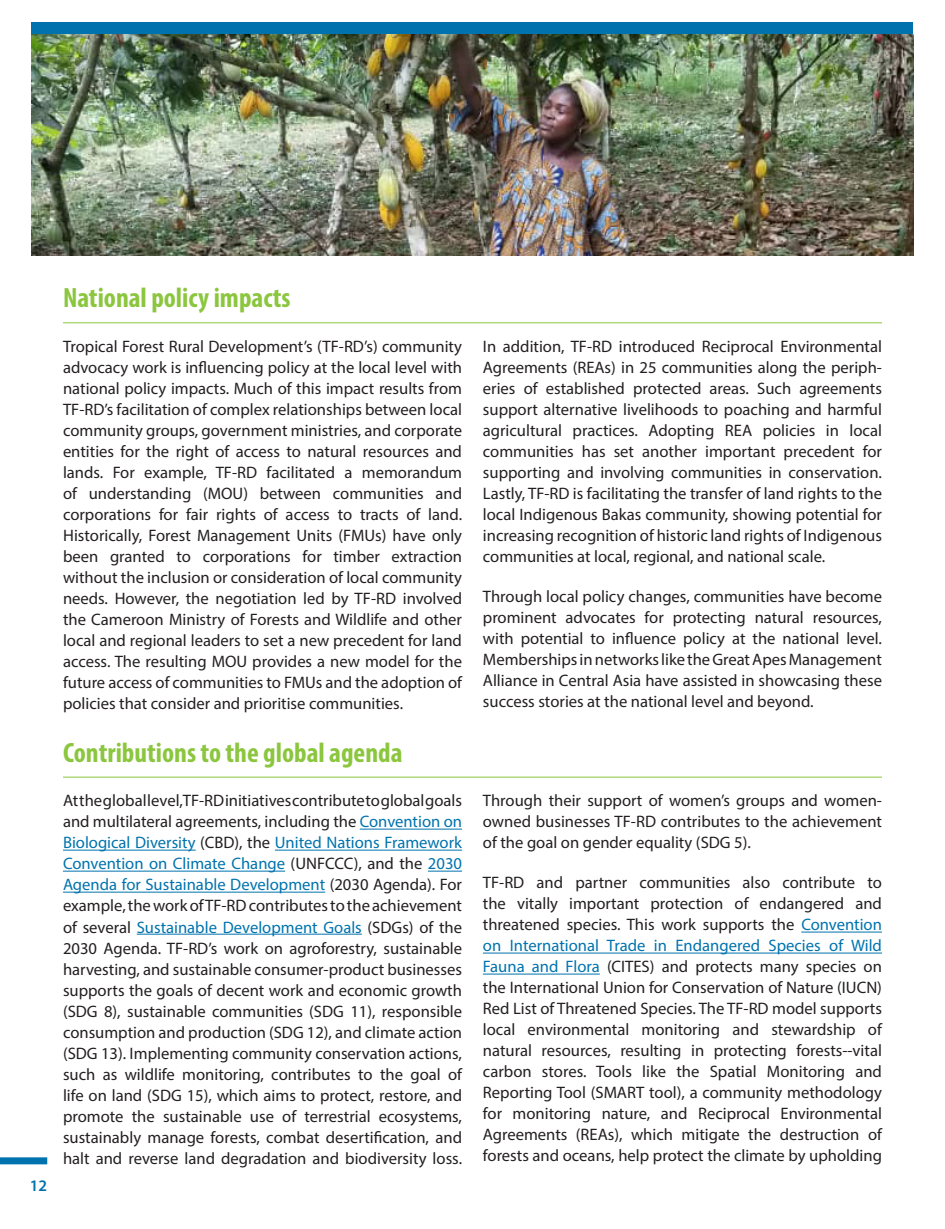
<style>
.page{position:relative;width:945px;height:1229px;background:#fff}
.page>*{position:absolute;margin:0;border:0;box-sizing:border-box;transform-origin:0 0}
.Subheading{font:700 condensed 28px "Myriad Pro";color:#8bc63e}
.Body_Text{font:16.62px/21px "Myriad Pro";color:#231f20;text-align:justify}
.t1{font:600 16.1px "Myriad Pro";color:#0073ae}
.s1{color:#0073ae}
</style>
<div class="page">
<div style="left:0;top:1157px;width:47px;height:7px;background:#0073ae"></div>
<div style="left:32px;top:23px;width:882px;height:12px;background:#0073ae"></div>
<hr style="left:63px;top:322px;width:819px;height:1px;background:#8bc63e">
<hr style="left:63px;top:776px;width:819px;height:1px;background:#8bc63e">
<hr style="left:360px;top:828px;width:102px;height:1px;background:#0073ae">
<hr style="left:63px;top:849px;width:133px;height:1px;background:#0073ae">
<hr style="left:275px;top:849px;width:187px;height:1px;background:#0073ae">
<hr style="left:63px;top:870px;width:222px;height:1px;background:#0073ae">
<hr style="left:428px;top:870px;width:34px;height:1px;background:#0073ae">
<hr style="left:63px;top:891px;width:262px;height:1px;background:#0073ae">
<hr style="left:137px;top:933px;width:225px;height:1px;background:#0073ae">
<hr style="left:801px;top:931px;width:81px;height:1px;background:#0073ae">
<hr style="left:483px;top:952px;width:399px;height:1px;background:#0073ae">
<hr style="left:483px;top:973px;width:117px;height:1px;background:#0073ae">
<img style="left:32px;top:35px;width:882px;height:220px">
<hr style="left:944px;top:176px;width:1px;height:315px;background:#f7f7dc">
<p class="t1" style="left:30px;top:1175px;width:19px">12</p>
<p class="Subheading" style="left:63px;top:281px;width:229px">National policy impacts</p>
<p class="Body_Text" style="left:63px;top:336px;width:401px">Tropical Forest Rural Development’s (TF-RD’s) community advocacy work is influencing policy at the local level with national policy impacts. Much of this impact results from TF-RD’s facilitation of complex relationships between local community groups, government ministries, and corporate entities for the right of access to natural resources and lands. For example, TF-RD facilitated a memorandum of understanding (MOU) between communities and corporations for fair rights of access to tracts of land.<br>Historically, Forest Management Units (FMUs) have only been granted to corporations for timber extraction without the inclusion or consideration of local community needs. However, the negotiation led by TF-RD involved the Cameroon Ministry of Forests and Wildlife and other local and regional leaders to set a new precedent for land access. The resulting MOU provides a new model for the future access of communities to FMUs and the adoption of policies that consider and prioritise communities.</p>
<p class="Body_Text" style="left:483px;top:336px;width:401px">In addition, TF-RD introduced Reciprocal Environmental Agreements (REAs) in 25 communities along the periph&shy;eries of established protected areas. Such agreements support alternative livelihoods to poaching and harmful agricultural practices. Adopting REA policies in local communities has set another important precedent for supporting and involving communities in conservation.<br>Lastly, TF-RD is facilitating the transfer of land rights to the local Indigenous Bakas community, showing potential for increasing recognition of historic land rights of Indigenous communities at local, regional, and national scale.</p>
<p class="Body_Text" style="left:483px;top:586px;width:401px">Through local policy changes, communities have become prominent advocates for protecting natural resources, with potential to influence policy at the national level.<br>Memberships in networks like the Great Apes Management Alliance in Central Asia have assisted in showcasing these success stories at the national level and beyond.</p>
<p class="Subheading" style="left:63px;top:735px;width:341px">Contributions to the global agenda</p>
<p class="Body_Text" style="left:63px;top:790px;width:401px">At the global level, TF-RD initiatives contribute to global goals and multilateral agreements, including the <span class="s1">Convention on Biological Diversity</span> (CBD), the <span class="s1">United Nations Framework Convention on Climate Change</span> (UNFCCC), and the <span class="s1">2030<br>Agenda for Sustainable Development</span> (2030 Agenda). For example, the work of TF-RD contributes to the achievement of several <span class="s1">Sustainable Development Goals</span> (SDGs) of the 2030 Agenda. TF-RD’s work on agroforestry, sustainable harvesting, and sustainable consumer-product businesses supports the goals of decent work and economic growth (SDG 8), sustainable communities (SDG 11), responsible consumption and production (SDG 12), and climate action (SDG 13). Implementing community conservation actions, such as wildlife monitoring, contributes to the goal of life on land (SDG 15), which aims to protect, restore, and promote the sustainable use of terrestrial ecosystems, sustainably manage forests, combat desertification, and halt and reverse land degradation and biodiversity loss.</p>
<p class="Body_Text" style="left:483px;top:790px;width:401px">Through their support of women’s groups and women&shy;owned businesses TF-RD contributes to the achievement of the goal on gender equality (SDG 5).</p>
<p class="Body_Text" style="left:483px;top:872px;width:401px">TF-RD and partner communities also contribute to the vitally important protection of endangered and threatened species. This work supports the <span class="s1">Convention on International Trade in Endangered Species of Wild Fauna and Flora</span> (CITES) and protects many species on the International Union for Conservation of Nature (IUCN)<br>Red List of Threatened Species. The TF-RD model supports local environmental monitoring and stewardship of natural resources, resulting in protecting forests--vital carbon stores. Tools like the Spatial Monitoring and Reporting Tool (SMART tool), a community methodology for monitoring nature, and Reciprocal Environmental Agreements (REAs), which mitigate the destruction of forests and oceans, help protect the climate by upholding</p>
</div>
